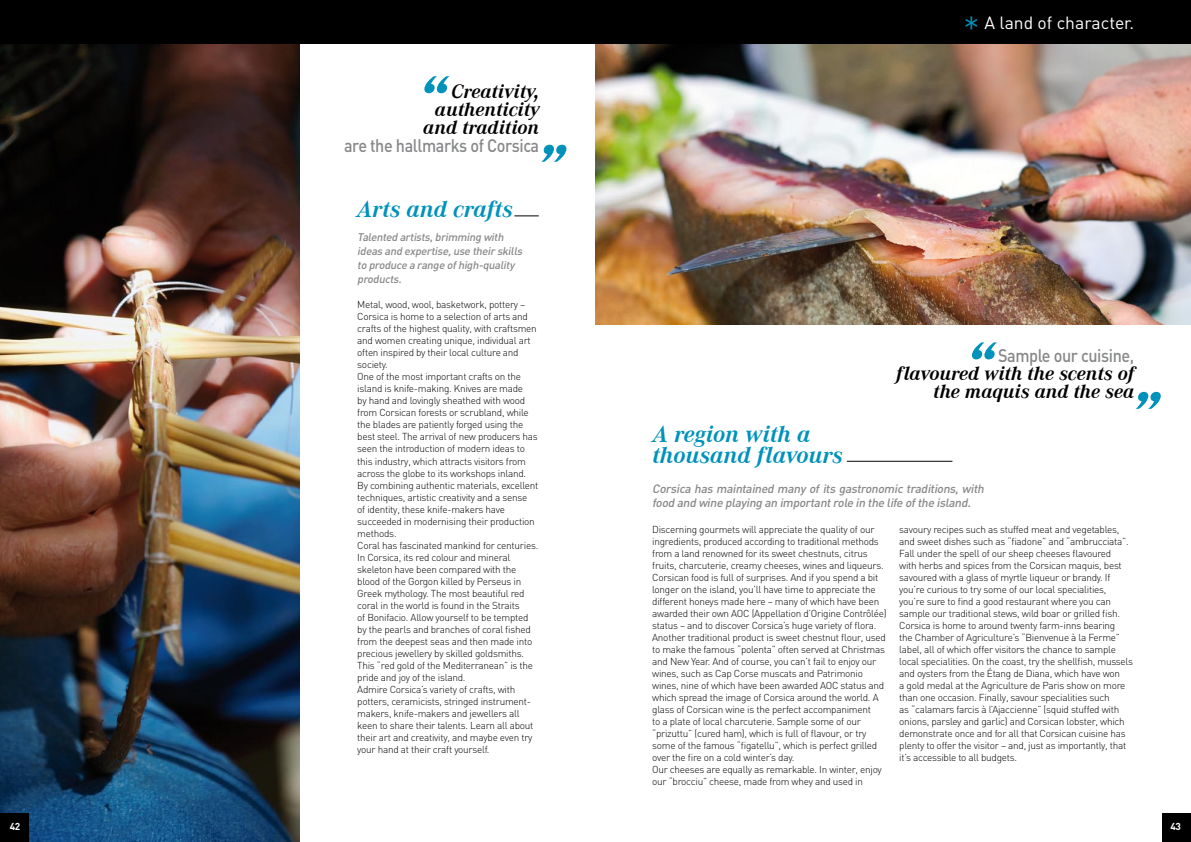
<style>
.page{position:relative;width:1191px;height:842px;background:#fff}
.page>*{position:absolute;margin:0;border:0;box-sizing:border-box;transform-origin:0 0}
.t1{font:300 37px "DIN";color:#0092bb}
.t2{font:italic 700 24px/21px "Corporate A";color:#0092bb}
.t3{font:italic 700 20px/18px "Corporate A";color:#000;text-align:right}
.t4{font:500 18px "DIN";letter-spacing:-.025em;color:#87888a;scale:.9 1}
.t5{font:17.5px "DIN";color:#fff}
.t6{font:italic 500 12px/14px "DIN";color:#87888a}
.t7{font:italic 500 11px/14px "DIN";color:#87888a}
.t8{font:300 10px/12px "DIN";letter-spacing:-.025em;color:#000}
.t9{font:700 10px "DIN";color:#fff}
</style>
<div class="page">
<img style="left:0;top:43px;width:299px;height:799px">
<img style="left:595px;top:43px;width:596px;height:281px">
<div style="left:0;top:0;width:1191px;height:43px;background:#000"></div>
<svg style="left:514px;top:216px;width:25px;height:1px"></svg>
<svg style="left:424px;top:76px;width:25px;height:17px"></svg>
<svg style="left:541px;top:145px;width:25px;height:17px"></svg>
<hr style="left:847px;top:461px;width:105px;height:1px;background:#000">
<svg style="left:972px;top:342px;width:25px;height:17px"></svg>
<svg style="left:1136px;top:392px;width:24px;height:17px"></svg>
<div style="left:1162px;top:813px;width:29px;height:29px;background:#000"></div>
<div style="left:0;top:813px;width:29px;height:29px;background:#000"></div>
<h3 class="t3" style="left:423px;top:83px;width:117px">Creativity, authenticity and tradition</h3>
<h3 class="t4" style="left:344px;top:134px;width:218px">are the hallmarks of Corsica</h3>
<h2 class="t2" style="left:356px;top:198px;width:158px">Arts and crafts</h2>
<p class="t7" style="left:357px;top:230px;width:169px">Talented artists,brimming with ideas and expertise,use theirskills to produce a range ofhigh-quality products.</p>
<p class="t8" style="left:357px;top:299px;width:182px">Metal, wood, wool, basketwork, pottery – Corsica is home to a selection of arts and crafts of the highest quality, with craftsmen and women creating unique, individual art often inspired by their local culture and society.<br>One of the most important crafts on the island is knife-making. Knives are made<br>by hand and lovingly sheathed with wood from Corsican forests or scrubland, while the blades are patiently forged using the best steel. The arrival of new producers has seen the introduction of modern ideas to this industry, which attracts visitors from across the globe to its workshops inland.<br>By combining authentic materials, excellent techniques, artistic creativity and a sense<br>of identity, these knife-makers have succeeded in modernising their production methods.<br>Coral has fascinated mankind for centuries.<br>In Corsica, its red colour and mineral skeleton have been compared with the blood of the Gorgon killed by Perseus in Greek mythology. The most beautiful red coral in the world is found in the Straits<br>of Bonifacio. Allow yourself to be tempted by the pearls and branches of coral fished from the deepest seas and then made into precious jewellery by skilled goldsmiths.<br>This “red gold of the Mediterranean” is the pride and joy of the island.<br>Admire Corsica’s variety of crafts, with potters, ceramicists, stringed instrument&shy;makers, knife-makers and jewellers all keen to share their talents. Learn all about their art and creativity, and maybe even try your hand at their craft yourself.</p>
<h1 class="t1" style="left:962px;top:7px;width:19px">*</h1>
<h3 class="t5" style="left:984px;top:12px;width:151px">A land of character.</h3>
<h3 class="t4" style="left:998px;top:344px;width:153px">Sample our cuisine,</h3>
<h3 class="t3" style="left:896px;top:365px;width:239px">flavoured with the scents of the maquis and the sea</h3>
<h2 class="t2" style="left:652px;top:424px;width:192px">A region with a thousand flavours</h2>
<p class="t6" style="left:652px;top:481px;width:336px">Corsica has maintained many of its gastronomic traditions, with food and wine playing an importantrole in the life ofthe island.</p>
<p class="t8" style="left:652px;top:524px;width:236px">Discerning gourmets will appreciate the quality of our ingredients, produced according to traditional methods from a land renowned for its sweet chestnuts, citrus fruits, charcuterie, creamy cheeses, wines and liqueurs.<br>Corsican food is full of surprises. And if you spend a bit longer on the island, you’ll have time to appreciate the different honeys made here – many of which have been awarded their own AOC (Appellation d’Origine Contrôlée) status – and to discover Corsica’s huge variety of flora.<br>Another traditional product is sweet chestnut flour, used to make the famous “polenta” often served at Christmas and New Year. And of course, you can’t fail to enjoy our wines, such as Cap Corse muscats and Patrimonio wines, nine of which have been awarded AOC status and which spread the image of Corsica around the world. A glass of Corsican wine is the perfect accompaniment<br>to a plate of local charcuterie. Sample some of our “prizuttu” (cured ham), which is full of flavour, or try some of the famous “figatellu”, which is perfect grilled over the fire on a cold winter’s day.<br>Our cheeses are equally as remarkable. In winter, enjoy our “brocciu” cheese, made from whey and used in</p>
<p class="t8" style="left:899px;top:524px;width:235px">savoury recipes such as stuffed meat and vegetables, and sweet dishes such as “fiadone” and “ambrucciata”.<br>Fall under the spell of our sheep cheeses flavoured<br>with herbs and spices from the Corsican maquis, best savoured with a glass of myrtle liqueur or brandy. If you’re curious to try some of our local specialities, you’re sure to find a good restaurant where you can sample our traditional stews, wild boar or grilled fish.<br>Corsica is home to around twenty farm-inns bearing<br>the Chamber of Agriculture’s “Bienvenue à la Ferme” label, all of which offer visitors the chance to sample local specialities. On the coast, try the shellfish, mussels and oysters from the Étang de Diana, which have won<br>a gold medal at the Agriculture de Paris show on more than one occasion. Finally, savour specialities such<br>as “calamars farcis à l’Ajaccienne” (squid stuffed with onions, parsley and garlic) and Corsican lobster, which demonstrate once and for all that Corsican cuisine has plenty to offer the visitor – and, just as importantly, that it’s accessible to all budgets.</p>
<p class="t9" style="left:10px;top:820px;width:12px">42</p>
<p class="t9" style="left:1170px;top:820px;width:12px">43</p>
</div>
